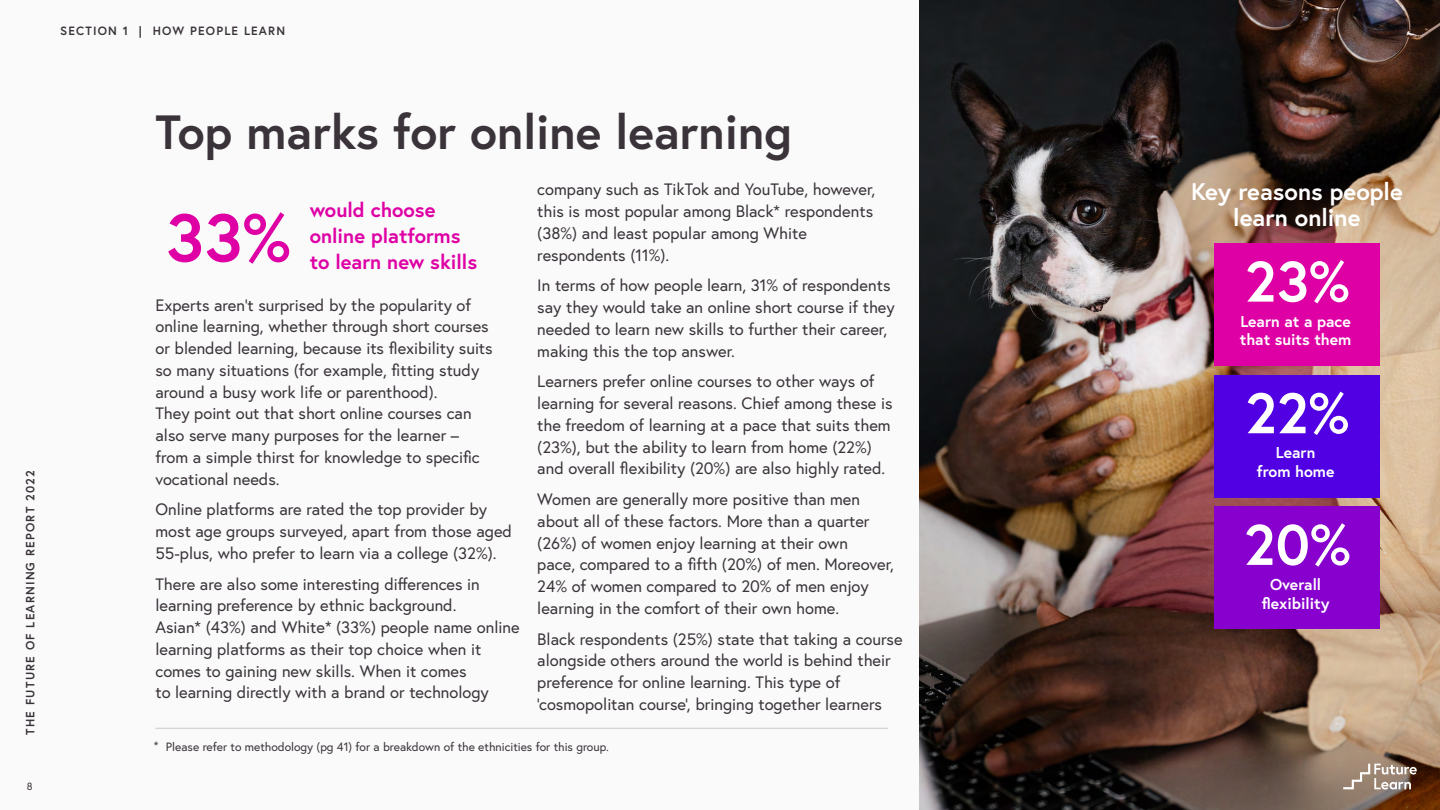
<style>
.page{position:relative;width:1440px;height:810px;background:#fafafa}
.page>*{position:absolute;margin:0;border:0;box-sizing:border-box;transform-origin:0 0}
.t1{font:700 67.5px "Europa";color:#de00a5}
.t2{font:700 57px "Europa";color:#fff}
.t3{font:700 48px "Europa";color:#3a343a}
.t4{font:700 24px/26.2px "Europa";color:#fff;text-align:center}
.t5{font:700 20.25px/26.2px "Europa";color:#de00a5}
.t6{font:16.5px/21.8px "Europa";color:#3a343a}
.t7{font:700 15.75px/18.8px "Europa";color:#fff;text-align:center}
.t8{font:12px "Europa";color:#3a343a}
.t9{font:700 12px "Europa";letter-spacing:.1em;color:#3a343a}
.t10{font:10.5px "Europa";color:#3a343a}
</style>
<div class="page">
<img style="left:919px;top:0;width:521px;height:810px">
<div style="left:1214px;top:243px;width:165px;height:123px;background:#de00a5"></div>
<div style="left:1214px;top:375px;width:165px;height:123px;background:#5000e2"></div>
<div style="left:1214px;top:506px;width:165px;height:123px;background:#8700cd"></div>
<svg style="left:1343px;top:764px;width:74px;height:26px;background:#a69486"></svg>
<hr style="left:155px;top:728px;width:733px;height:1px;background:#cacacc">
<p class="t9" style="left:60px;top:22px;width:227px">SECTION 1 | HOW PEOPLE LEARN</p>
<p class="t9" style="left:22px;top:735px;width:266px;rotate:-90deg">THE FUTURE OF LEARNING REPORT 2022</p>
<p class="t10" style="left:27px;top:780px;width:7px">8</p>
<h3 class="t3" style="left:155px;top:99px;width:638px">Top marks for online learning</h3>
<h1 class="t1" style="left:166px;top:192px;width:127px">33%</h1>
<p class="t5" style="left:310px;top:196px;width:152px">would choose online platforms</p>
<p class="t5" style="left:310px;top:249px;width:169px">to learn new skills</p>
<p class="t6" style="left:155px;top:294px;width:339px">Experts aren’t surprised by the popularity of online learning, whether through short courses or blended learning, because its flexibility suits so many situations (for example, fitting study around a busy work life or parenthood).<br>They point out that short online courses can also serve many purposes for the learner – from a simple thirst for knowledge to specific vocational needs.</p>
<p class="t6" style="left:155px;top:498px;width:358px">Online platforms are rated the top provider by most age groups surveyed, apart from those aged<br>55-plus, who prefer to learn via a college (32%).</p>
<p class="t6" style="left:155px;top:573px;width:366px">There are also some interesting differences in learning preference by ethnic background.<br>Asian* (43%) and White* (33%) people name online learning platforms as their top choice when it comes to gaining new skills. When it comes<br>to learning directly with a brand or technology</p>
<p class="t6" style="left:537px;top:178px;width:339px">company such as TikTok and YouTube, however, this is most popular among Black* respondents (38%) and least popular among White respondents (11%).</p>
<p class="t6" style="left:537px;top:274px;width:359px">In terms of how people learn, 31% of respondents say they would take an online short course if they needed to learn new skills to further their career, making this the top answer.</p>
<p class="t6" style="left:537px;top:370px;width:357px">Learners prefer online courses to other ways of learning for several reasons. Chief among these is the freedom of learning at a pace that suits them (23%), but the ability to learn from home (22%) and overall flexibility (20%) are also highly rated.</p>
<p class="t6" style="left:537px;top:488px;width:358px">Women are generally more positive than men about all of these factors. More than a quarter (26%) of women enjoy learning at their own<br>pace, compared to a fifth (20%) of men. Moreover, 24% of women compared to 20% of men enjoy learning in the comfort of their own home.</p>
<p class="t6" style="left:537px;top:628px;width:367px">Black respondents (25%) state that taking a course alongside others around the world is behind their preference for online learning. This type of ‘cosmopolitan course’, bringing together learners</p>
<p class="t8" style="left:154px;top:739px;width:457px">* Please refer to methodology (pg 41) for a breakdown of the ethnicities for this group.</p>
<h3 class="t4" style="left:1191px;top:177px;width:213px">Key reasons people learn online</h3>
<h2 class="t2" style="left:1245px;top:243px;width:106px">23%</h2>
<p class="t7" style="left:1240px;top:311px;width:113px;text-align:left">Learn at a pace that suits them</p>
<h2 class="t2" style="left:1245px;top:374px;width:105px">22%</h2>
<p class="t7" style="left:1257px;top:443px;width:79px">Learn<br>from home</p>
<h2 class="t2" style="left:1244px;top:506px;width:108px">20%</h2>
<p class="t7" style="left:1262px;top:575px;width:69px">Overall flexibility</p>
</div>
